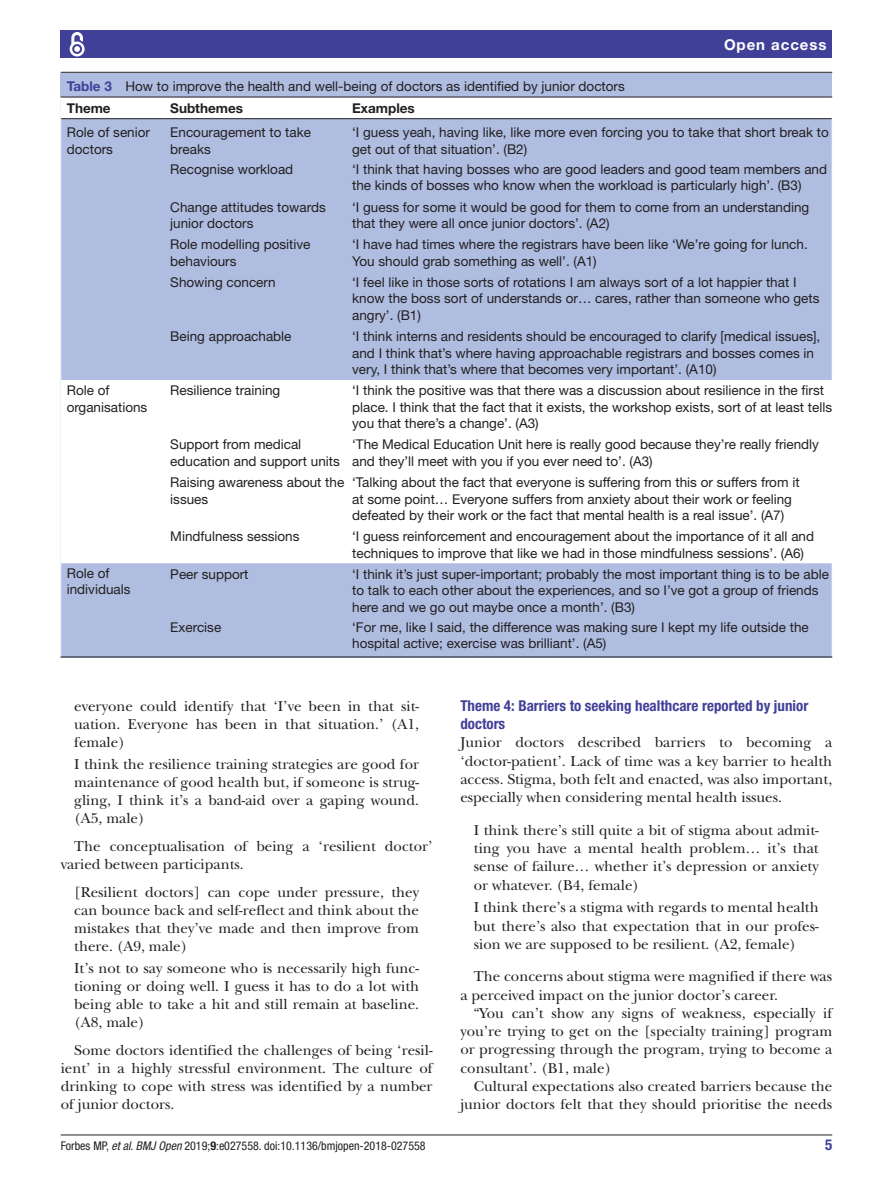
<style>
.page{position:relative;width:893px;height:1191px;background:#fff}
.page>*{position:absolute;margin:0;border:0;box-sizing:border-box;transform-origin:0 0}
.t1{font:15px/18px "New Baskerville";color:#231f20;text-align:justify}
.t2{font:700 condensed 15px/18px "Helvetica Neue LT Std";color:#414099}
.t3{font:700 15px "Helvetica Neue LT Std";letter-spacing:.065em;color:#fff}
.t4{font:13.5px/16.2px "Helvetica Neue LT Std";color:#231f20}
.t5{font:700 13.5px "Helvetica Neue LT Std";color:#231f20}
.t6{font:condensed 12px "Helvetica Neue LT Std";color:#231f20}
.s1{font-weight:700;color:#414099}
.s2{font-weight:700}
.s3{font-style:italic}
</style>
<div class="page">
<hr style="left:61px;top:1134px;width:771px;height:1px;background:#231f20">
<div style="left:61px;top:31px;width:771px;height:27px;background:#414099"></div>
<svg style="left:69px;top:32px;width:16px;height:25px"></svg>
<div style="left:61px;top:73px;width:771px;height:584px;background:#afbde1"></div>
<hr style="left:61px;top:72px;width:771px;height:1px;background:#231f20">
<div style="left:61px;top:98px;width:771px;height:20px;background:#fff"></div>
<svg style="left:61px;top:119px;width:771px;height:537px"></svg>
<hr style="left:61px;top:656px;width:103px;height:1px;background:#231f20">
<hr style="left:61px;top:97px;width:103px;height:1px;background:#231f20">
<hr style="left:61px;top:118px;width:103px;height:1px;background:#231f20">
<hr style="left:164px;top:97px;width:182px;height:1px;background:#231f20">
<hr style="left:164px;top:118px;width:182px;height:1px;background:#231f20">
<hr style="left:346px;top:97px;width:486px;height:1px;background:#231f20">
<hr style="left:346px;top:118px;width:486px;height:1px;background:#231f20">
<hr style="left:164px;top:656px;width:182px;height:1px;background:#231f20">
<hr style="left:346px;top:656px;width:486px;height:1px;background:#231f20">
<svg style="left:60px;top:97px;width:1px;height:22px"></svg>
<p class="t4" style="left:67px;top:75px;width:560px;line-height:22px"><span class="s1">Table 3</span> How to improve the health and well-being of doctors as identified by junior doctors<br><span class="s2">Theme</span></p>
<p class="t5" style="left:170px;top:99px;width:74px">Subthemes</p>
<p class="t5" style="left:352px;top:99px;width:64px">Examples</p>
<p class="t3" style="left:724px;top:35px;width:104px">Open access</p>
<p class="t4" style="left:67px;top:124px;width:85px">Role of senior doctors</p>
<p class="t4" style="left:170px;top:124px;width:142px">Encouragement to take breaks</p>
<p class="t4" style="left:352px;top:124px;width:478px">‘I guess yeah, having like, like more even forcing you to take that short break to get out of that situation’. (B2)</p>
<p class="t4" style="left:170px;top:161px;width:124px">Recognise workload</p>
<p class="t4" style="left:352px;top:161px;width:476px">‘I think that having bosses who are good leaders and good team members and the kinds of bosses who know when the workload is particularly high’. (B3)</p>
<p class="t4" style="left:170px;top:198px;width:157px">Change attitudes towards junior doctors</p>
<p class="t4" style="left:352px;top:198px;width:459px">‘I guess for some it would be good for them to come from an understanding that they were all once junior doctors’. (A2)</p>
<p class="t4" style="left:170px;top:236px;width:142px">Role modelling positive behaviours</p>
<p class="t4" style="left:352px;top:236px;width:457px">‘I have had times where the registrars have been like ‘We’re going for lunch.<br>You should grab something as well’. (A1)</p>
<p class="t4" style="left:170px;top:274px;width:107px">Showing concern</p>
<p class="t4" style="left:352px;top:274px;width:469px">‘I feel like in those sorts of rotations I am always sort of a lot happier that I know the boss sort of understands or… cares, rather than someone who gets angry’. (B1)</p>
<p class="t4" style="left:170px;top:328px;width:123px">Being approachable</p>
<p class="t4" style="left:352px;top:328px;width:470px">‘I think interns and residents should be encouraged to clarify [medical issues], and I think that’s where having approachable registrars and bosses comes in very, I think that’s where that becomes very important’. (A10)</p>
<p class="t4" style="left:67px;top:382px;width:82px">Role of organisations</p>
<p class="t4" style="left:170px;top:382px;width:111px">Resilience training</p>
<p class="t4" style="left:352px;top:382px;width:481px">‘I think the positive was that there was a discussion about resilience in the first place. I think that the fact that it exists, the workshop exists, sort of at least tells you that there’s a change’. (A3)</p>
<p class="t4" style="left:170px;top:436px;width:171px">Support from medical education and support units</p>
<p class="t4" style="left:352px;top:436px;width:468px">‘The Medical Education Unit here is really good because they’re really friendly and they’ll meet with you if you ever need to’. (A3)</p>
<p class="t4" style="left:170px;top:474px;width:176px">Raising awareness about the issues</p>
<p class="t4" style="left:352px;top:474px;width:449px">‘Talking about the fact that everyone is suffering from this or suffers from it at some point… Everyone suffers from anxiety about their work or feeling defeated by their work or the fact that mental health is a real issue’. (A7)</p>
<p class="t4" style="left:170px;top:528px;width:131px">Mindfulness sessions</p>
<p class="t4" style="left:352px;top:528px;width:463px">‘I guess reinforcement and encouragement about the importance of it all and techniques to improve that like we had in those mindfulness sessions’. (A6)</p>
<p class="t4" style="left:67px;top:564px;width:65px">Role of individuals</p>
<p class="t4" style="left:170px;top:566px;width:80px">Peer support</p>
<p class="t4" style="left:352px;top:566px;width:478px">‘I think it’s just super-important; probably the most important thing is to be able to talk to each other about the experiences, and so I’ve got a group of friends here and we go out maybe once a month’. (B3)</p>
<p class="t4" style="left:170px;top:618px;width:52px">Exercise</p>
<p class="t4" style="left:352px;top:618px;width:458px">‘For me, like I said, the difference was making sure I kept my life outside the hospital active; exercise was brilliant’. (A5)</p>
<p class="t1" style="left:74px;top:697px;width:346px">everyone could identify that ‘I’ve been in that sit&shy;uation. Everyone has been in that situation.’ (A1, female)</p>
<p class="t1" style="left:74px;top:755px;width:346px">I think the resilience training strategies are good for maintenance of good health but, if someone is strug&shy;gling, I think it’s a band-aid over a gaping wound. (A5, male)</p>
<p class="t1" style="left:61px;top:837px;width:373px;text-indent:14px">The conceptualisation of being a ‘resilient doctor’ varied between participants.</p>
<p class="t1" style="left:74px;top:883px;width:346px">[Resilient doctors] can cope under pressure, they can bounce back and self-reflect and think about the mistakes that they’ve made and then improve from there. (A9, male)</p>
<p class="t1" style="left:74px;top:959px;width:346px">It’s not to say someone who is necessarily high func&shy;tioning or doing well. I guess it has to do a lot with being able to take a hit and still remain at baseline. (A8, male)</p>
<p class="t1" style="left:61px;top:1041px;width:373px;text-indent:14px">Some doctors identified the challenges of being ‘resil&shy;ient’ in a highly stressful environment. The culture of drinking to cope with stress was identified by a number of junior doctors.</p>
<p class="t2" style="left:460px;top:696px;width:349px">Theme 4: Barriers to seeking healthcare reported by junior doctors</p>
<p class="t1" style="left:460px;top:733px;width:373px">Junior doctors described barriers to becoming a ‘doctor-patient’. Lack of time was a key barrier to health access. Stigma, both felt and enacted, was also important, especially when considering mental health issues.</p>
<p class="t1" style="left:474px;top:821px;width:346px">I think there’s still quite a bit of stigma about admit&shy;ting you have a mental health problem… it’s that sense of failure… whether it’s depression or anxiety or whatever. (B4, female)</p>
<p class="t1" style="left:474px;top:898px;width:346px">I think there’s a stigma with regards to mental health but there’s also that expectation that in our profes&shy;sion we are supposed to be resilient. (A2, female)</p>
<p class="t1" style="left:460px;top:967px;width:373px;text-indent:14px">The concerns about stigma were magnified if there was a perceived impact on the junior doctor’s career.</p>
<p class="t1" style="left:460px;top:1004px;width:373px;text-indent:14px">“You can’t show any signs of weakness, especially if you’re trying to get on the [specialty training] program or progressing through the program, trying to become a consultant’. (B1, male)</p>
<p class="t1" style="left:460px;top:1077px;width:373px;text-align:right">Cultural expectations also created barriers because the junior doctors felt that they should prioritise the needs</p>
<p class="t6" style="left:61px;top:1138px;width:366px">Forbes MP, <span class="s3">et al</span>. <span class="s3">BMJ Open</span> 2019;<span class="s2">9</span>:e027558. doi:10.1136/bmjopen-2018-027558</p>
<p class="t2" style="left:825px;top:1135px;width:9px">5</p>
</div>
